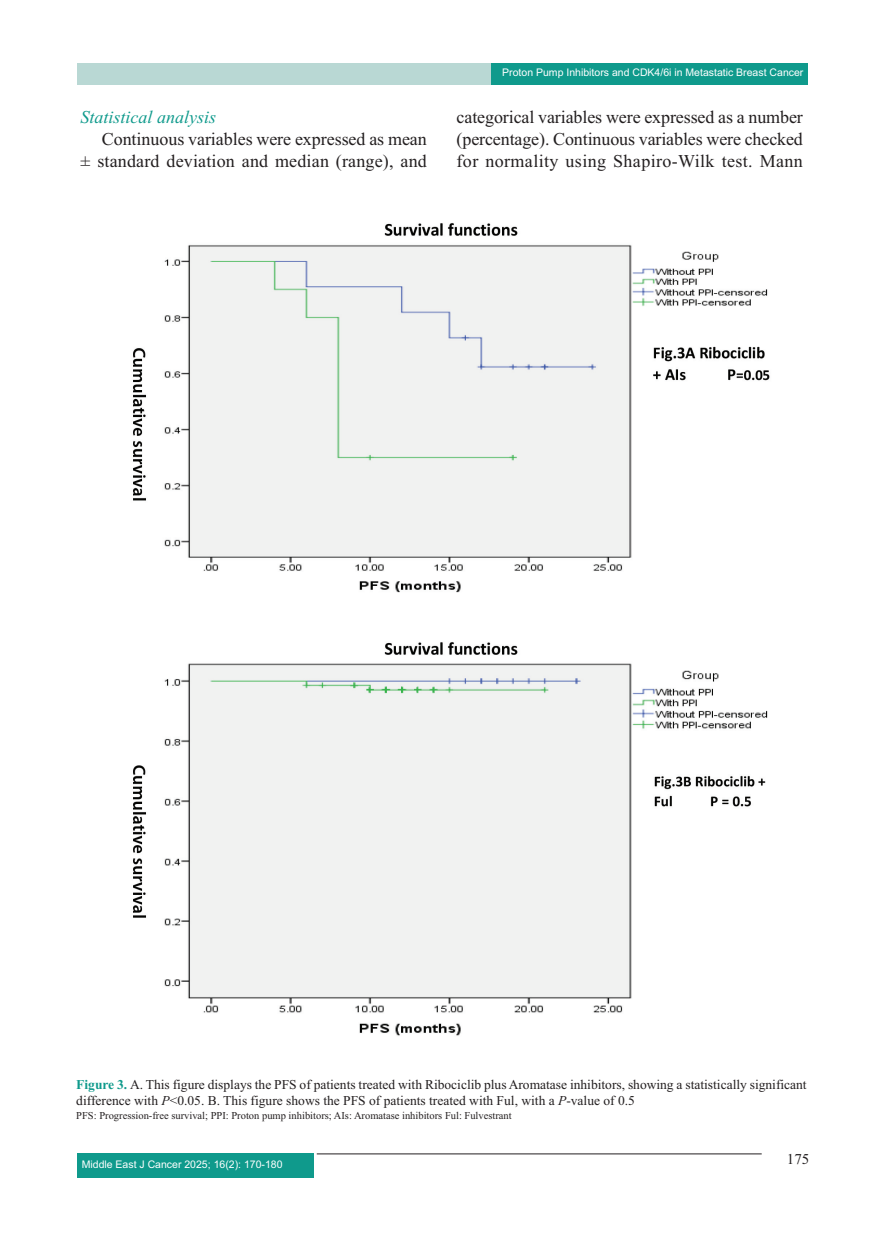
<style>
.page{position:relative;width:893px;height:1234px;background:#fff}
.page>*{position:absolute;margin:0;border:0;box-sizing:border-box;transform-origin:0 0}
.t1{font:18px/21.6px "Times New Roman";letter-spacing:.01em;color:#231f20;text-align:right}
.t2{font:italic 18px "Times New Roman";color:#0f9a8c}
.t3{font:15px "Times New Roman";color:#231f20}
.t4{font:13.5px/16.2px "Times New Roman";color:#231f20}
.t5{font:10.5px "Times New Roman";color:#231f20}
.t6{font:10.5px "Arial";color:#fff}
.s1{font-weight:700;color:#0f9a8c}
.s2{font-style:italic}
</style>
<div class="page">
<div style="left:78px;top:64px;width:730px;height:21px;background:#b9d8d4"></div>
<div style="left:491px;top:64px;width:317px;height:21px;background:#0f9a8c"></div>
<hr style="left:317px;top:1153px;width:445px;height:1px;background:#231f20">
<div style="left:77px;top:1153px;width:236px;height:24px;background:#0f9a8c"></div>
<img style="left:133px;top:223px;width:637px;height:813px">
<p class="t2" style="left:81px;top:111px;width:137px">Statistical analysis</p>
<p class="t1" style="left:81px;top:130px;width:348px">Continuous variables were expressed as mean<br>± standard deviation and median (range), and</p>
<p class="t6" style="left:502px;top:68px;width:303px">Proton Pump Inhibitors and CDK4/6i in Metastatic Breast Cancer</p>
<p class="t1" style="left:457px;top:108px;width:348px;text-align:justify">categorical variables were expressed as a number (percentage). Continuous variables were checked for normality using Shapiro-Wilk test. Mann</p>
<p class="t4" style="left:76px;top:1077px;width:732px"><span class="s1">Figure 3.</span> A. This figure displays the PFS of patients treated with Ribociclib plus Aromatase inhibitors, showing a statistically significant difference with <span class="s2">P</span>&lt;0.05. B. This figure shows the PFS of patients treated with Ful, with a <span class="s2">P</span>-value of 0.5</p>
<p class="t5" style="left:76px;top:1111px;width:437px">PFS: Progression-free survival; PPI: Proton pump inhibitors; AIs: Aromatase inhibitors Ful: Fulvestrant</p>
<p class="t6" style="left:82px;top:1160px;width:202px">Middle East J Cancer 2025; 16(2): 170-180</p>
<p class="t3" style="left:787px;top:1152px;width:24px">175</p>
</div>
